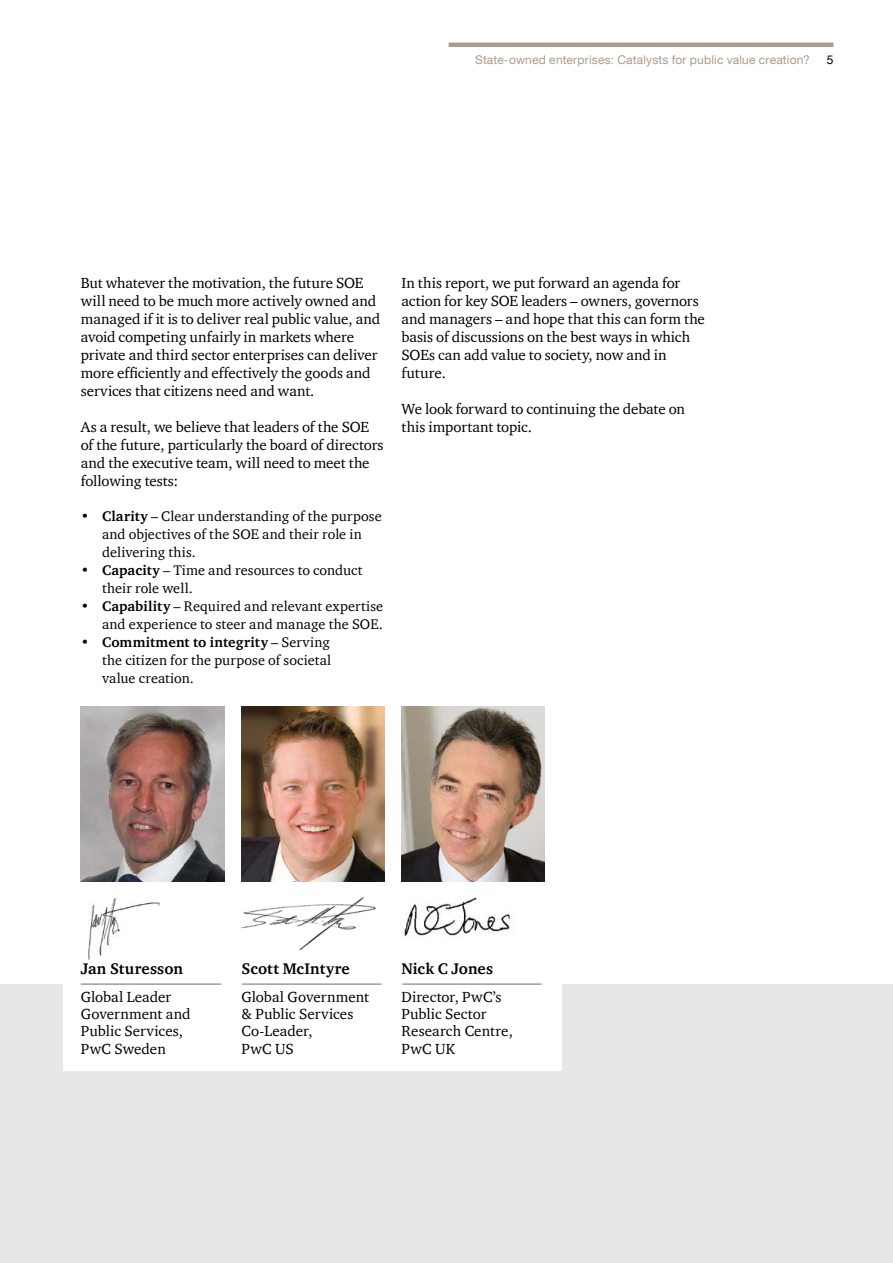
<style>
.page{position:relative;width:893px;height:1263px;background:#fff}
.page>*{position:absolute;margin:0;border:0;box-sizing:border-box;transform-origin:0 0}
.t1{font:700 15.75px "ITC Charter Com";letter-spacing:.01em;color:#000}
.t2{font:15px/18px "ITC Charter Com";letter-spacing:-.005em;color:#000}
.t3{font:14.25px/18px "ITC Charter Com";letter-spacing:.01em;color:#000}
.t4{font:12px "Helvetica Neue LT Com";letter-spacing:.015em;color:#a89b91}
.t5{font:12px "Helvetica Neue LT Com";color:#000}
.s1{font-weight:700}
</style>
<div class="page">
<div style="left:0;top:985px;width:893px;height:278px;background:#e6e7e8"></div>
<div style="left:64px;top:823px;width:498px;height:247px;background:#fff"></div>
<hr style="left:449px;top:43px;width:384px;height:4px;background:#a89b91">
<img style="left:241px;top:897px;width:135px;height:53px">
<img style="left:241px;top:707px;width:143px;height:174px">
<hr style="left:242px;top:983px;width:139px;height:2px;background:#a89b91">
<img style="left:404px;top:897px;width:106px;height:40px">
<img style="left:401px;top:707px;width:144px;height:174px">
<hr style="left:402px;top:983px;width:140px;height:2px;background:#a89b91">
<img style="left:81px;top:707px;width:143px;height:174px">
<hr style="left:81px;top:983px;width:140px;height:2px;background:#a89b91">
<img style="left:88px;top:898px;width:72px;height:62px">
<p class="t4" style="left:475px;top:53px;width:336px">State-owned enterprises: Catalysts for public value creation?</p>
<p class="t5" style="left:827px;top:53px;width:8px">5</p>
<p class="t2" style="left:81px;top:274px;width:301px">But whatever the motivation, the future SOE will need to be much more actively owned and managed if it is to deliver real public value, and avoid competing unfairly in markets where private and third sector enterprises can deliver more efficiently and effectively the goods and services that citizens need and want.</p>
<p class="t2" style="left:81px;top:418px;width:304px">As a result, we believe that leaders of the SOE of the future, particularly the board of directors and the executive team, will need to meet the following tests:</p>
<p class="t3" style="left:102px;top:507px;width:281px;text-indent:-21px"><span class="s1">• Clarity</span> – Clear understanding of the purpose and objectives of the SOE and their role in delivering this.</p>
<p class="t3" style="left:102px;top:561px;width:262px;text-indent:-21px"><span class="s1">• Capacity</span> – Time and resources to conduct their role well.</p>
<p class="t3" style="left:81px;top:597px;width:304px;text-align:right"><span class="s1">• Capability</span> – Required and relevant expertise and experience to steer and manage the SOE.</p>
<p class="t3" style="left:102px;top:633px;width:231px;text-align:justify;text-indent:-21px"><span class="s1">• Commitment to integrity</span> – Serving the citizen for the purpose of societal value creation.</p>
<p class="t2" style="left:401px;top:274px;width:305px">In this report, we put forward an agenda for action for key SOE leaders – owners, governors and managers – and hope that this can form the basis of discussions on the best ways in which SOEs can add value to society, now and in future.</p>
<p class="t2" style="left:401px;top:400px;width:285px">We look forward to continuing the debate on this important topic.</p>
<p class="t1" style="left:81px;top:958px;width:104px">Jan Sturesson</p>
<p class="t2" style="left:81px;top:988px;width:111px;line-height:17.2px">Global Leader<br>Government and<br>Public Services,<br>PwC Sweden</p>
<p class="t1" style="left:242px;top:958px;width:110px">Scott McIntyre</p>
<p class="t2" style="left:242px;top:988px;width:129px;line-height:17.2px">Global Government &amp; Public Services<br>Co-Leader,<br>PwC US</p>
<p class="t1" style="left:401px;top:958px;width:93px">Nick C Jones</p>
<p class="t2" style="left:401px;top:988px;width:113px;line-height:17.2px">Director, PwC’s<br>Public Sector<br>Research Centre,<br>PwC UK</p>
</div>
